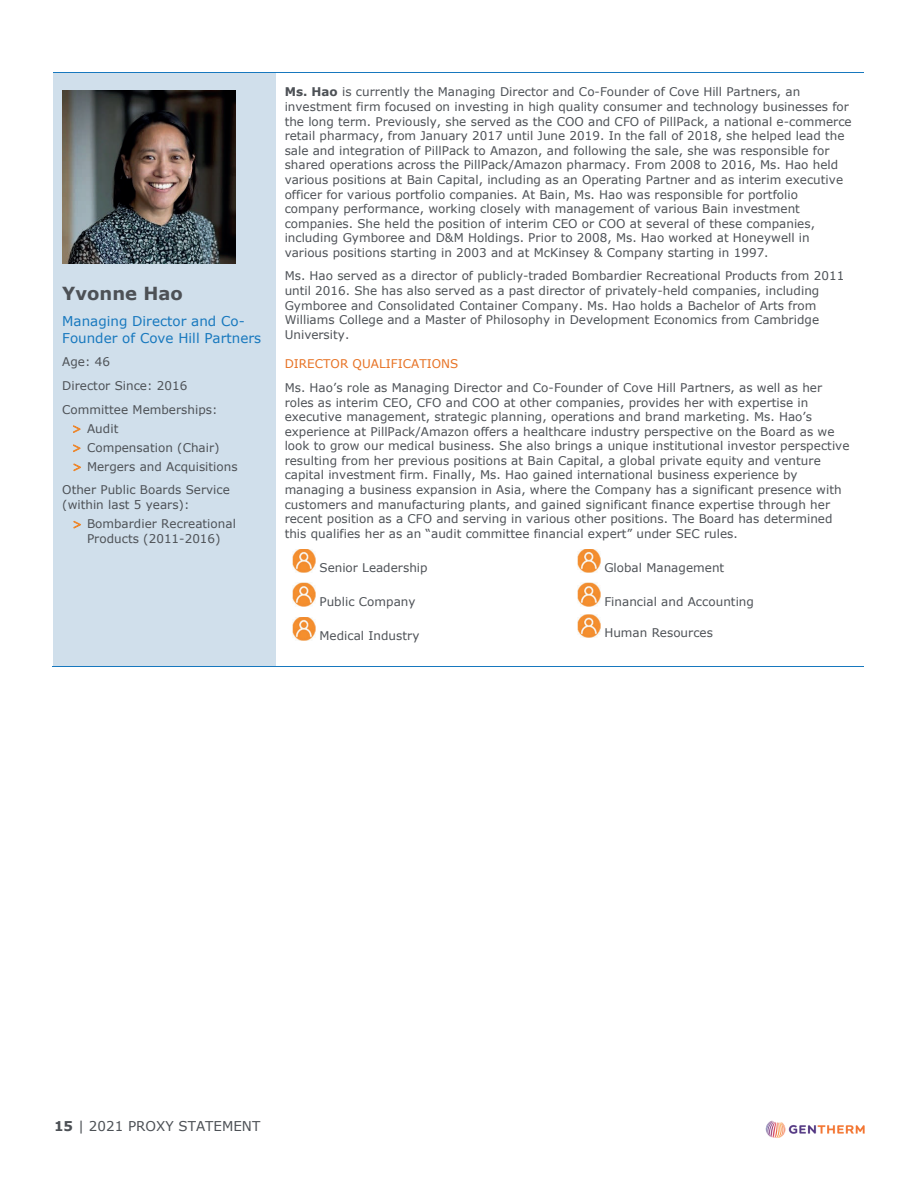
<style>
.page{position:relative;width:918px;height:1188px;background:#fff}
.page>*{position:absolute;margin:0;border:0;box-sizing:border-box;transform-origin:0 0}
.t1{font:700 18px "Verdana";color:#4d5156}
.t2{font:13.5px/16.5px "Verdana";color:#1778be}
.t3{font:13.5px "Verdana";color:#4d5156}
.t4{font:12px/14.5px "Verdana";color:#4d5156}
.t5{font:12px "Verdana";color:#e77224}
.s1{font-weight:700}
</style>
<div class="page">
<img style="left:765px;top:1120px;width:99px;height:18px">
<div style="left:54px;top:73px;width:222px;height:593px;background:#d0dfeb"></div>
<hr style="left:54px;top:72px;width:810px;height:1px;background:#1778be">
<hr style="left:53px;top:666px;width:223px;height:1px;background:#1778be">
<hr style="left:275px;top:666px;width:589px;height:1px;background:#1778be">
<img style="left:62px;top:90px;width:173px;height:173px">
<img style="left:292px;top:549px;width:24px;height:23px">
<img style="left:292px;top:583px;width:24px;height:23px">
<img style="left:292px;top:617px;width:24px;height:23px">
<img style="left:577px;top:549px;width:23px;height:23px">
<img style="left:577px;top:583px;width:23px;height:23px">
<img style="left:577px;top:614px;width:23px;height:23px">
<h1 class="t1" style="left:62px;top:282px;width:122px">Yvonne Hao</h1>
<p class="t2" style="left:62px;top:312px;width:200px">Managing Director and Co-<br>Founder of Cove Hill Partners</p>
<p class="t4" style="left:62px;top:350px;width:157px;line-height:23.5px">Age: 46<br>Director Since: 2016<br>Committee Memberships:</p>
<p class="t4" style="left:87px;top:418px;width:152px;line-height:19px">Audit<br>Compensation (Chair)<br>Mergers and Acquisitions</p>
<p class="t4" style="left:62px;top:482px;width:169px">Other Public Boards Service (within last 5 years):</p>
<p class="t4" style="left:87px;top:516px;width:150px">Bombardier Recreational<br>Products (2011-2016)</p>
<p class="t4" style="left:285px;top:84px;width:569px"><span class="s1">Ms. Hao</span> is currently the Managing Director and Co-Founder of Cove Hill Partners, an investment firm focused on investing in high quality consumer and technology businesses for the long term. Previously, she served as the COO and CFO of PillPack, a national e-commerce retail pharmacy, from January 2017 until June 2019. In the fall of 2018, she helped lead the sale and integration of PillPack to Amazon, and following the sale, she was responsible for shared operations across the PillPack/Amazon pharmacy. From 2008 to 2016, Ms. Hao held various positions at Bain Capital, including as an Operating Partner and as interim executive officer for various portfolio companies. At Bain, Ms. Hao was responsible for portfolio company performance, working closely with management of various Bain investment companies. She held the position of interim CEO or COO at several of these companies, including Gymboree and D&amp;M Holdings. Prior to 2008, Ms. Hao worked at Honeywell in various positions starting in 2003 and at McKinsey &amp; Company starting in 1997.</p>
<p class="t4" style="left:285px;top:268px;width:561px">Ms. Hao served as a director of publicly-traded Bombardier Recreational Products from 2011 until 2016. She has also served as a past director of privately-held companies, including Gymboree and Consolidated Container Company. Ms. Hao holds a Bachelor of Arts from Williams College and a Master of Philosophy in Development Economics from Cambridge University.</p>
<p class="t5" style="left:285px;top:356px;width:175px">DIRECTOR QUALIFICATIONS</p>
<p class="t4" style="left:285px;top:380px;width:566px">Ms. Hao’s role as Managing Director and Co-Founder of Cove Hill Partners, as well as her roles as interim CEO, CFO and COO at other companies, provides her with expertise in executive management, strategic planning, operations and brand marketing. Ms. Hao’s experience at PillPack/Amazon offers a healthcare industry perspective on the Board as we look to grow our medical business. She also brings a unique institutional investor perspective resulting from her previous positions at Bain Capital, a global private equity and venture capital investment firm. Finally, Ms. Hao gained international business experience by managing a business expansion in Asia, where the Company has a significant presence with customers and manufacturing plants, and gained significant finance expertise through her recent position as a CFO and serving in various other positions. The Board has determined this qualifies her as an “audit committee financial expert” under SEC rules.</p>
<p class="t4" style="left:319px;top:560px;width:110px">Senior Leadership</p>
<p class="t4" style="left:320px;top:594px;width:98px">Public Company</p>
<p class="t4" style="left:320px;top:628px;width:101px">Medical Industry</p>
<p class="t4" style="left:604px;top:560px;width:121px">Global Management</p>
<p class="t4" style="left:604px;top:594px;width:151px">Financial and Accounting</p>
<p class="t4" style="left:604px;top:625px;width:110px">Human Resources</p>
<p class="t3" style="left:54px;top:1118px;width:208px"><span class="s1">15</span> | 2021 PROXY STATEMENT</p>
</div>
